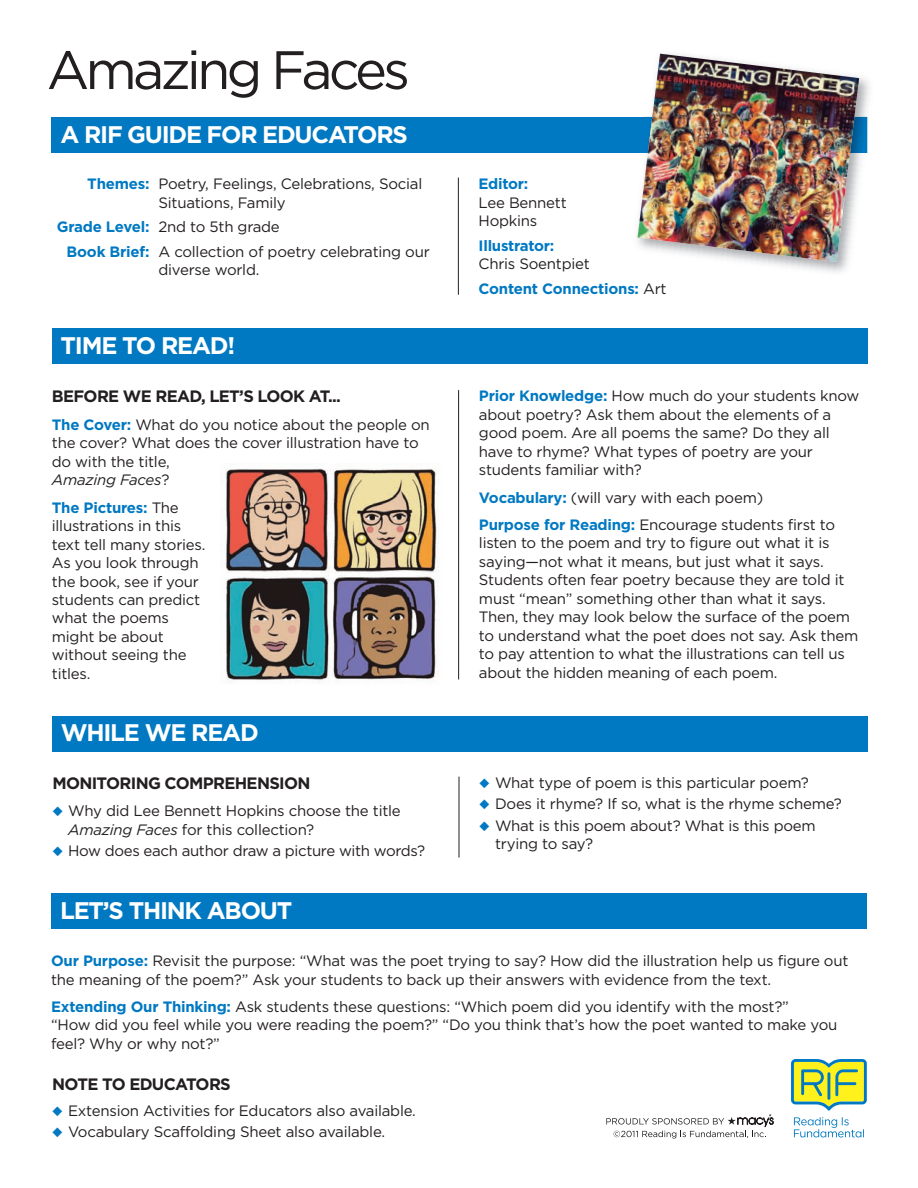
<style>
.page{position:relative;width:918px;height:1188px;background:#fff}
.page>*{position:absolute;margin:0;border:0;box-sizing:border-box;transform-origin:0 0}
.t1{font:54px "Gotham";letter-spacing:-.07em;color:#231f20}
.t2{font:700 24px "Gotham";letter-spacing:-.05em;color:#fff}
.t3{font:700 16.5px "Gotham";letter-spacing:-.04em;color:#231f20}
.t4{font:15px/18.5px "Gotham";letter-spacing:-.015em;color:#231f20}
.t5{font:700 15px/24.5px "Gotham";letter-spacing:-.015em;color:#0079c2}
.s1{font-weight:700;color:#0079c2}
.s2{font-style:italic}
.s3{color:#0079c2}
.s4{font-weight:400;color:#231f20}
</style>
<div class="page">
<div style="left:51px;top:117px;width:816px;height:36px;background:#0079c2"></div>
<div style="left:52px;top:328px;width:816px;height:36px;background:#0079c2"></div>
<div style="left:51px;top:893px;width:816px;height:36px;background:#0079c2"></div>
<hr style="left:458px;top:390px;width:1px;height:289px;background:#231f20">
<div style="left:52px;top:716px;width:816px;height:36px;background:#0079c2"></div>
<hr style="left:459px;top:777px;width:1px;height:81px;background:#231f20">
<img style="left:660px;top:53px;width:210px;height:219px">
<img style="left:859px;top:117px;width:8px;height:36px">
<img style="left:637px;top:54px;width:222px;height:208px">
<hr style="left:458px;top:178px;width:1px;height:117px;background:#231f20">
<img style="left:220px;top:468px;width:219px;height:215px">
<svg style="left:791px;top:1059px;width:76px;height:52px;background:#b3d06b"></svg>
<svg style="left:794px;top:1117px;width:70px;height:21px"></svg>
<svg style="left:606px;top:1114px;width:168px;height:25px"></svg>
<h1 class="t1" style="left:47px;top:51px;width:365px">Amazing Faces</h1>
<h2 class="t2" style="left:60px;top:126px;width:349px">A RIF GUIDE FOR EDUCATORS</h2>
<p class="t4" style="left:158px;top:176px;width:265px;text-indent:-71px"><span class="s1">Themes:</span> Poetry, Feelings, Celebrations, Social<br>Situations, Family</p>
<p class="t4" style="left:67px;top:216px;width:365px;line-height:24.5px;text-indent:-10px"><span class="s1">Grade Level:</span> 2nd to 5th grade<br><span class="s1">Book Brief:</span> A collection of poetry celebrating our</p>
<p class="t4" style="left:158px;top:262px;width:102px">diverse world.</p>
<h2 class="t2" style="left:61px;top:338px;width:176px">TIME TO READ!</h2>
<p class="t3" style="left:52px;top:391px;width:290px">BEFORE WE READ, LET’S LOOK AT...</p>
<p class="t4" style="left:52px;top:417px;width:380px"><span class="s1">The Cover:</span> What do you notice about the people on the cover? What does the cover illustration have to do with the title,<br><span class="s2">Amazing Faces</span>?</p>
<p class="t4" style="left:52px;top:499px;width:155px"><span class="s1">The Pictures:</span> The illustrations in this text tell many stories.<br>As you look through the book, see if your students can predict what the poems might be about without seeing the titles.</p>
<h2 class="t2" style="left:61px;top:725px;width:200px">WHILE WE READ</h2>
<p class="t3" style="left:52px;top:777px;width:260px">MONITORING COMPREHENSION</p>
<p class="t4" style="left:68px;top:803px;width:334px;text-indent:-16px"><span class="s3">◆</span> Why did Lee Bennett Hopkins choose the title<br><span class="s2">Amazing Faces</span> for this collection?</p>
<p class="t4" style="left:52px;top:843px;width:374px"><span class="s3">◆</span> How does each author draw a picture with words?</p>
<h2 class="t2" style="left:60px;top:902px;width:234px">LET’S THINK ABOUT</h2>
<p class="t5" style="left:479px;top:173px;width:51px">Editor:</p>
<p class="t4" style="left:479px;top:195px;width:90px">Lee Bennett<br>Hopkins</p>
<p class="t5" style="left:479px;top:234px;width:77px">Illustrator:</p>
<p class="t5" style="left:479px;top:253px;width:190px"><span class="s4">Chris Soentpiet<br></span>Content Connections: <span class="s4">Art</span></p>
<p class="t4" style="left:479px;top:388px;width:382px"><span class="s1">Prior Knowledge:</span> How much do your students know about poetry? Ask them about the elements of a good poem. Are all poems the same? Do they all have to rhyme? What types of poetry are your students familiar with?</p>
<p class="t4" style="left:479px;top:485px;width:358px;line-height:27.5px"><span class="s1">Vocabulary:</span> (will vary with each poem)<br><span class="s1">Purpose for Reading:</span> Encourage students first to</p>
<p class="t4" style="left:479px;top:535px;width:381px">listen to the poem and try to figure out what it is saying—not what it means, but just what it says.<br>Students often fear poetry because they are told it must “mean” something other than what it says.<br>Then, they may look below the surface of the poem to understand what the poet does not say. Ask them to pay attention to what the illustrations can tell us about the hidden meaning of each poem.</p>
<p class="t4" style="left:479px;top:775px;width:331px"><span class="s3">◆</span> What type of poem is this particular poem?</p>
<p class="t4" style="left:479px;top:796px;width:364px"><span class="s3">◆</span> Does it rhyme? If so, what is the rhyme scheme?</p>
<p class="t4" style="left:495px;top:817px;width:322px;text-indent:-16px"><span class="s3">◆</span> What is this poem about? What is this poem trying to say?</p>
<p class="t4" style="left:51px;top:953px;width:799px"><span class="s1">Our Purpose:</span> Revisit the purpose: “What was the poet trying to say? How did the illustration help us figure out the meaning of the poem?” Ask your students to back up their answers with evidence from the text.</p>
<p class="t4" style="left:51px;top:999px;width:788px"><span class="s1">Extending Our Thinking:</span> Ask students these questions: “Which poem did you identify with the most?”<br>“How did you feel while you were reading the poem?” “Do you think that’s how the poet wanted to make you feel? Why or why not?”</p>
<p class="t3" style="left:52px;top:1078px;width:180px">NOTE TO EDUCATORS</p>
<p class="t4" style="left:52px;top:1103px;width:365px"><span class="s3">◆</span> Extension Activities for Educators also available.</p>
<p class="t4" style="left:52px;top:1124px;width:334px"><span class="s3">◆</span> Vocabulary Scaffolding Sheet also available.</p>
</div>
